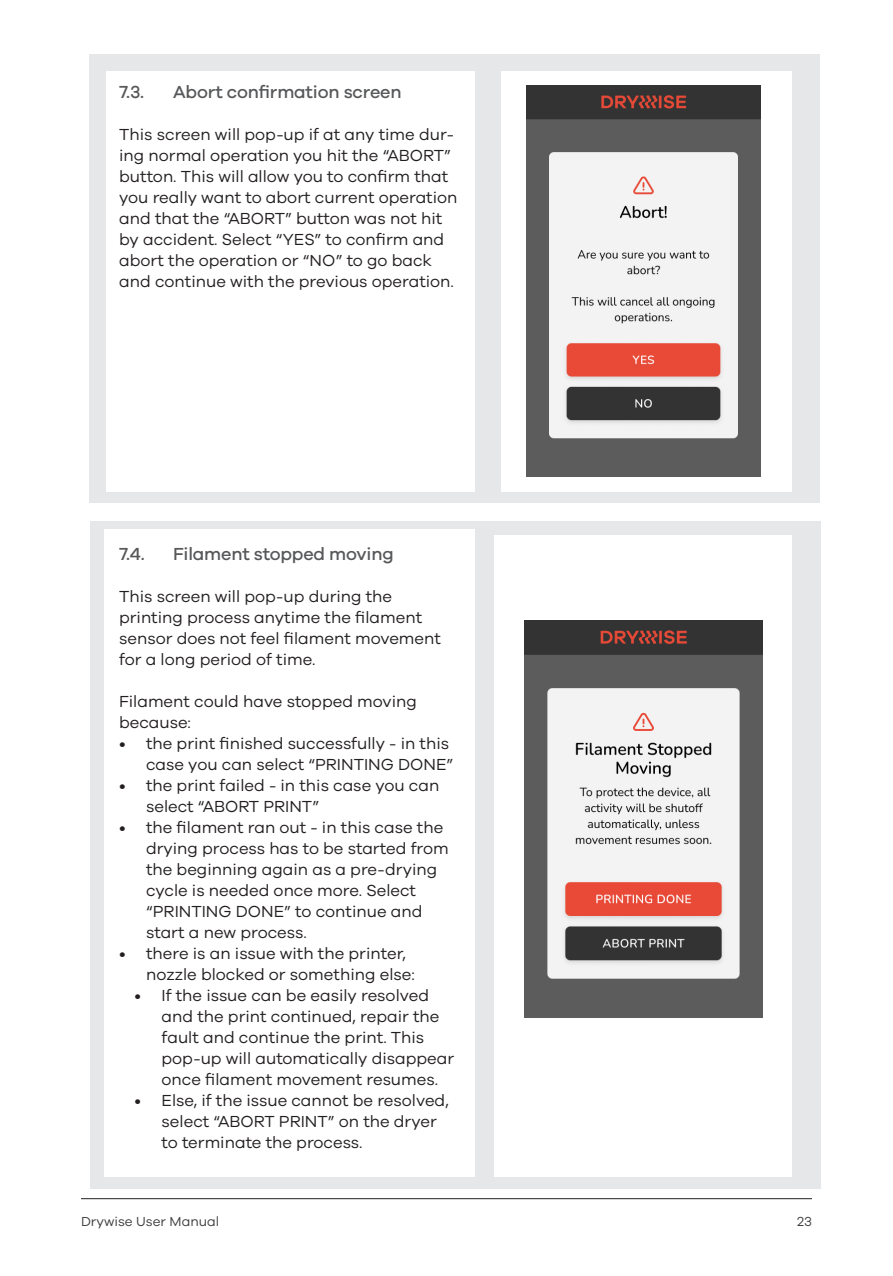
<style>
.page{position:relative;width:893px;height:1276px;background:#fff}
.page>*{position:absolute;margin:0;border:0;box-sizing:border-box;transform-origin:0 0}
.Drywise_Manual_Sub_H{font:500 18px "Galano Grotesque";letter-spacing:-.01em;color:#57585a}
.t1{font:16.5px/21px "Galano Grotesque";color:#231f20}
.t2{font:13.5px "Galano Grotesque";color:#3e3e3f}
</style>
<div class="page">
<hr style="left:81px;top:1198px;width:731px;height:1px;background:#231f20">
<div style="left:89px;top:54px;width:731px;height:449px;background:#e6e7e9"></div>
<div style="left:107px;top:71px;width:368px;height:420px;background:#fff"></div>
<div style="left:501px;top:71px;width:291px;height:420px;background:#fff"></div>
<img style="left:526px;top:86px;width:234px;height:390px">
<div style="left:90px;top:521px;width:731px;height:667px;background:#e6e7e9"></div>
<div style="left:104px;top:529px;width:371px;height:648px;background:#fff"></div>
<div style="left:495px;top:535px;width:297px;height:642px;background:#fff"></div>
<img style="left:524px;top:620px;width:239px;height:398px">
<p class="Drywise_Manual_Sub_H" style="left:119px;top:81px;width:27px">7.3.</p>
<p class="Drywise_Manual_Sub_H" style="left:173px;top:81px;width:230px">Abort confirmation screen</p>
<p class="t1" style="left:119px;top:123px;width:340px">This screen will pop-up if at any time dur&shy;ing normal operation you hit the “ABORT” button. This will allow you to confirm that you really want to abort current operation and that the “ABORT” button was not hit by accident. Select “YES” to confirm and abort the operation or “NO” to go back and continue with the previous operation.</p>
<p class="Drywise_Manual_Sub_H" style="left:119px;top:543px;width:27px">7.4.</p>
<p class="Drywise_Manual_Sub_H" style="left:173px;top:543px;width:222px">Filament stopped moving</p>
<p class="t1" style="left:119px;top:586px;width:323px">This screen will pop-up during the printing process anytime the filament sensor does not feel filament movement for a long period of time.</p>
<p class="t1" style="left:119px;top:691px;width:299px">Filament could have stopped moving because:</p>
<p class="t1" style="left:119px;top:733px;width:336px;text-align:right">• the print finished successfully - in this case you can select “PRINTING DONE”</p>
<p class="t1" style="left:146px;top:775px;width:295px;text-indent:-27px">• the print failed - in this case you can select “ABORT PRINT”</p>
<p class="t1" style="left:146px;top:817px;width:304px;text-indent:-27px">• the filament ran out - in this case the drying process has to be started from the beginning again as a pre-drying cycle is needed once more. Select “PRINTING DONE” to continue and start a new process.</p>
<p class="t1" style="left:146px;top:943px;width:270px;text-indent:-27px">• there is an issue with the printer, nozzle blocked or something else:</p>
<p class="t1" style="left:162px;top:985px;width:294px;text-indent:-27px">• If the issue can be easily resolved and the print continued, repair the fault and continue the print. This pop-up will automatically disappear once filament movement resumes.</p>
<p class="t1" style="left:162px;top:1090px;width:289px;text-indent:-27px">• Else, if the issue cannot be resolved, select “ABORT PRINT” on the dryer to terminate the process.</p>
<p class="t2" style="left:81px;top:1213px;width:140px">Drywise User Manual</p>
<p class="t2" style="left:797px;top:1213px;width:16px">23</p>
</div>
